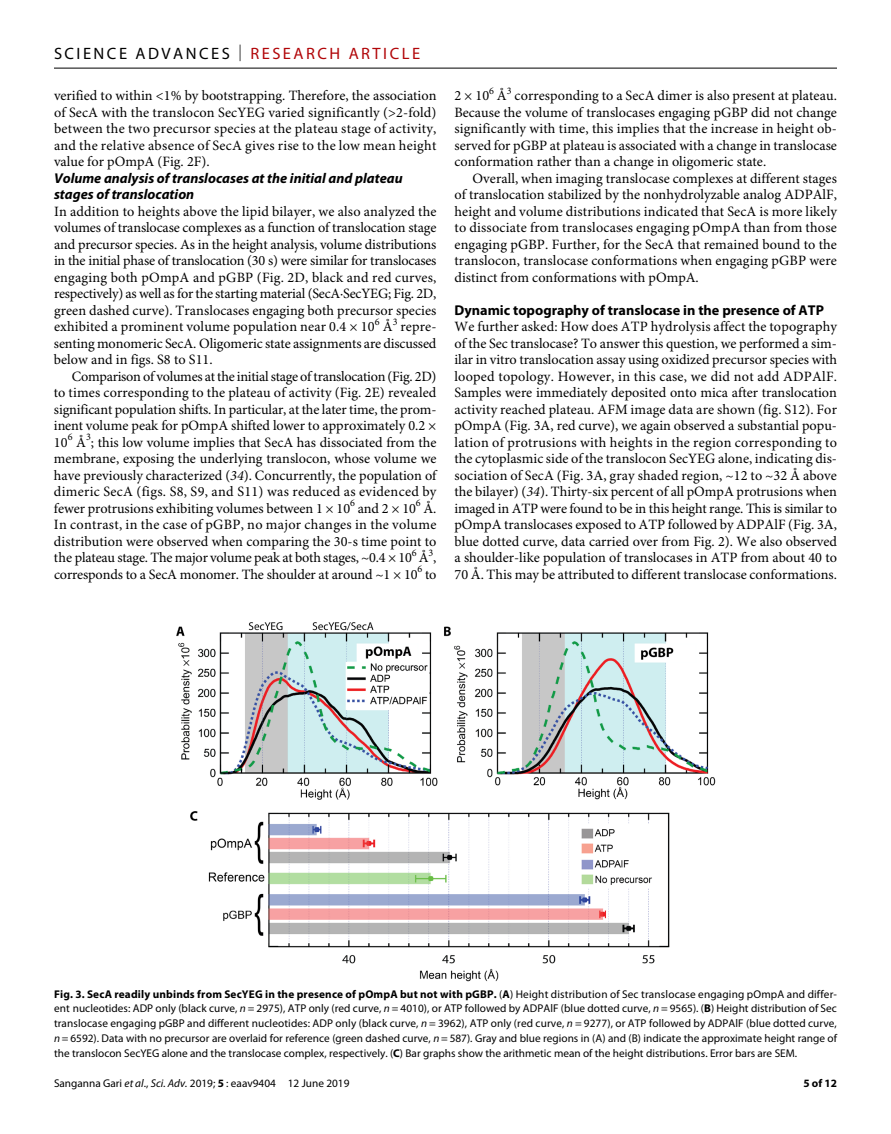
<style>
.page{position:relative;width:891px;height:1134px;background:#fff}
.page>*{position:absolute;margin:0;border:0;box-sizing:border-box;transform-origin:0 0}
.t1{font:16.5px "Myriad Pro";letter-spacing:.15em;color:#000}
.t2{font:14.25px/16.5px "Minion Pro";color:#000;text-align:justify}
.t3{font:italic 700 14.25px/16.5px "Myriad Pro";color:#000}
.t4{font:700 14.25px "Myriad Pro";color:#000}
.t5{font:11.25px/15px "Myriad Pro";color:#000;text-align:justify}
.t6{font:700 11.25px "Myriad Pro";color:#000}
.s1{font-weight:300}
.s2{color:#b10508}
.s3{font-style:italic}
.s4{font-weight:700}
</style>
<div class="page">
<hr style="left:54px;top:68px;width:783px;height:1px;background:#000">
<img style="left:176px;top:622px;width:539px;height:359px">
<p class="t1" style="left:54px;top:40px;width:368px">SCIENCE ADVANCES <span class="s1">|</span> <span class="s2">RESEARCH ARTICLE</span></p>
<p class="t2" style="left:54px;top:89px;width:384px">verified to within &lt;1% by bootstrapping. Therefore, the association of SecA with the translocon SecYEG varied significantly (&gt;2-fold) between the two precursor species at the plateau stage of activity, and the relative absence of SecA gives rise to the low mean height value for pOmpA (Fig. 2F).</p>
<p class="t3" style="left:54px;top:169px;width:350px">Volume analysis of translocases at the initial and plateau stages of translocation</p>
<p class="t2" style="left:54px;top:204px;width:384px">In addition to heights above the lipid bilayer, we also analyzed the volumes of translocase complexes as a function of translocation stage and precursor species. As in the height analysis, volume distributions in the initial phase of translocation (30 s) were similar for translocases engaging both pOmpA and pGBP (Fig. 2D, black and red curves, respectively) as well as for the starting material (SecA·SecYEG; Fig. 2D, green dashed curve). Translocases engaging both precursor species exhibited a prominent volume population near 0.4 × 10<sup>6</sup> Å<sup>3</sup> repre&shy;senting monomeric SecA. Oligomeric state assignments are discussed below and in figs. S8 to S11.</p>
<p class="t2" style="left:54px;top:369px;width:384px;text-indent:18px">Comparison of volumes at the initial stage of translocation (Fig. 2D) to times corresponding to the plateau of activity (Fig. 2E) revealed significant population shifts. In particular, at the later time, the prom&shy;inent volume peak for pOmpA shifted lower to approximately 0.2 × 10<sup>6</sup> Å<sup>3</sup>; this low volume implies that SecA has dissociated from the membrane, exposing the underlying translocon, whose volume we have previously characterized (<span class="s3">34</span>). Concurrently, the population of dimeric SecA (figs. S8, S9, and S11) was reduced as evidenced by fewer protrusions exhibiting volumes between 1 × 10<sup>6</sup> and 2 × 10<sup>6</sup> Å.<br>In contrast, in the case of pGBP, no major changes in the volume distribution were observed when comparing the 30-s time point to the plateau stage. The major volume peak at both stages, ~0.4 × 10<sup>6</sup> Å<sup>3</sup>, corresponds to a SecA monomer. The shoulder at around ~1 × 10<sup>6</sup> to</p>
<p class="t2" style="left:454px;top:89px;width:384px">2 × 10<sup>6</sup> Å<sup>3</sup> corresponding to a SecA dimer is also present at plateau.<br>Because the volume of translocases engaging pGBP did not change significantly with time, this implies that the increase in height ob&shy;served for pGBP at plateau is associated with a change in translocase conformation rather than a change in oligomeric state.</p>
<p class="t2" style="left:454px;top:171px;width:384px;text-indent:18px">Overall, when imaging translocase complexes at different stages of translocation stabilized by the nonhydrolyzable analog ADPAlF, height and volume distributions indicated that SecA is more likely to dissociate from translocases engaging pOmpA than from those engaging pGBP. Further, for the SecA that remained bound to the translocon, translocase conformations when engaging pGBP were distinct from conformations with pOmpA.</p>
<p class="t4" style="left:454px;top:298px;width:371px">Dynamic topography of translocase in the presence of ATP</p>
<p class="t2" style="left:454px;top:320px;width:384px">We further asked: How does ATP hydrolysis affect the topography of the Sec translocase? To answer this question, we performed a sim&shy;ilar in vitro translocation assay using oxidized precursor species with looped topology. However, in this case, we did not add ADPAlF.<br>Samples were immediately deposited onto mica after translocation activity reached plateau. AFM image data are shown (fig. S12). For pOmpA (Fig. 3A, red curve), we again observed a substantial popu&shy;lation of protrusions with heights in the region corresponding to the cytoplasmic side of the translocon SecYEG alone, indicating dis&shy;sociation of SecA (Fig. 3A, gray shaded region, ~12 to ~32 Å above the bilayer) (<span class="s3">34</span>). Thirty-six percent of all pOmpA protrusions when imaged in ATP were found to be in this height range. This is similar to pOmpA translocases exposed to ATP followed by ADPAlF (Fig. 3A, blue dotted curve, data carried over from Fig. 2). We also observed a shoulder-like population of translocases in ATP from about 40 to 70 Å. This may be attributed to different translocase conformations.</p>
<p class="t5" style="left:54px;top:986px;width:785px"><span class="s4">Fig. 3. SecA readily unbinds from SecYEG in the presence of pOmpA but not with pGBP.</span> (<span class="s4">A</span>) Height distribution of Sec translocase engaging pOmpA and differ&shy;ent nucleotides: ADP only (black curve, <span class="s3">n</span> = 2975), ATP only (red curve, <span class="s3">n</span> = 4010), or ATP followed by ADPAlF (blue dotted curve, <span class="s3">n</span> = 9565). (<span class="s4">B</span>) Height distribution of Sec translocase engaging pGBP and different nucleotides: ADP only (black curve, <span class="s3">n</span> = 3962), ATP only (red curve, <span class="s3">n</span> = 9277), or ATP followed by ADPAlF (blue dotted curve, <span class="s3">n</span> = 6592). Data with no precursor are overlaid for reference (green dashed curve, <span class="s3">n</span> = 587). Gray and blue regions in (A) and (B) indicate the approximate height range of the translocon SecYEG alone and the translocase complex, respectively. (<span class="s4">C</span>) Bar graphs show the arithmetic mean of the height distributions. Error bars are SEM.</p>
<p class="t5" style="left:54px;top:1076px;width:297px">Sanganna Gari <span class="s3">et al</span>., <span class="s3">Sci. Adv.</span> 2019; <span class="s4">5</span> : eaav9404 12 June 2019</p>
<p class="t6" style="left:803px;top:1074px;width:35px">5 of 12</p>
</div>
